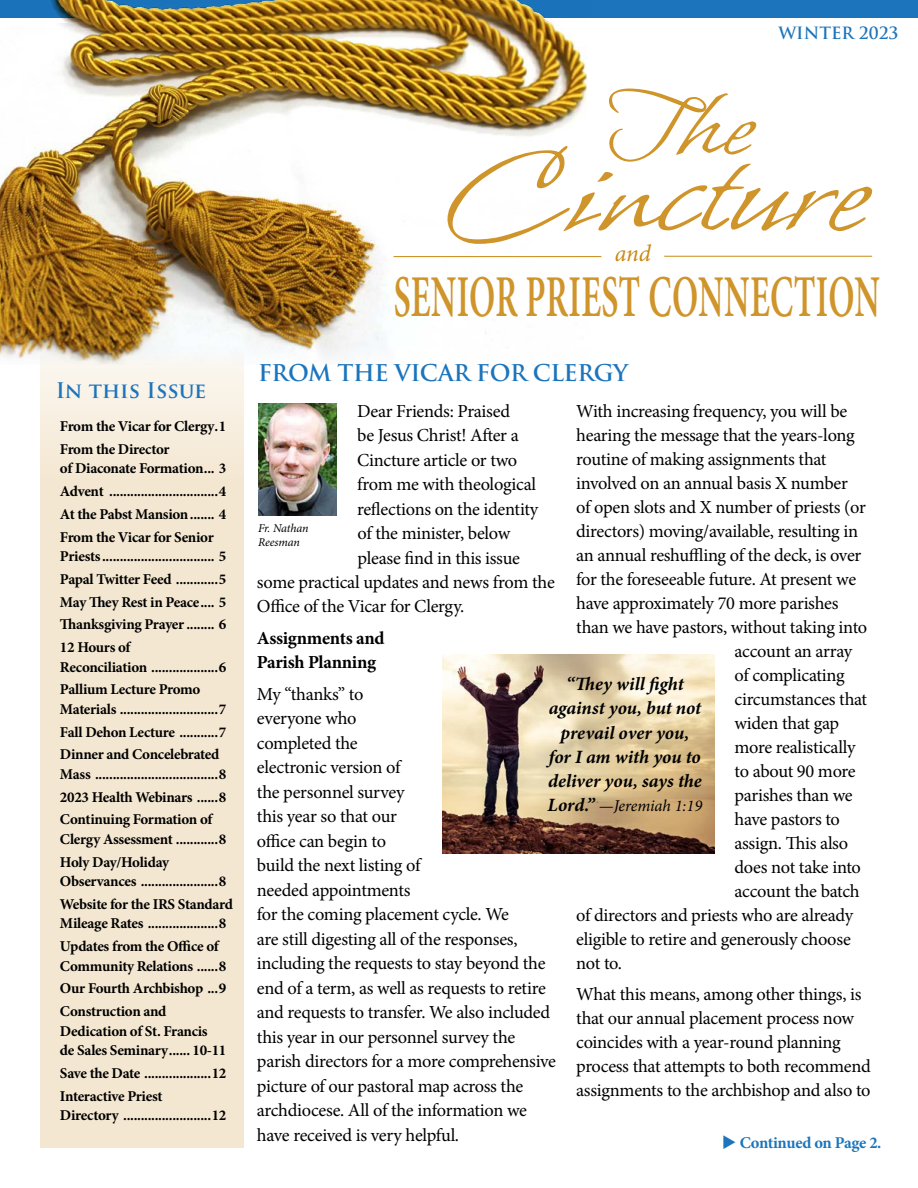
<style>
.page{position:relative;width:918px;height:1188px;background:#fff}
.page>*{position:absolute;margin:0;border:0;box-sizing:border-box;transform-origin:0 0}
.t1{font:600 59.25px "Minion Pro";letter-spacing:.01em;color:#cf942a;scale:.58 1}
.t2{font:italic 23.85px "Minion Pro";color:#c88a12}
.t3{font:700 22.5px "Trajan Pro";letter-spacing:-.02em;color:#1c75bc}
.t4{font:700 21px "Trajan Pro";color:#1c75bc}
.t5{font:italic 700 18.75px/24.2px "Minion Pro";letter-spacing:-.005em;color:#000;text-align:center}
.t6{font:18.3px/24.5px "Minion Pro";letter-spacing:-.02em;color:#000}
.t7{font:700 18.3px/24.5px "Minion Pro";letter-spacing:-.015em;color:#000}
.t8{font:italic 16.5px "Minion Pro";letter-spacing:-.01em;color:#000}
.t9{font:700 16.5px "Minion Pro";letter-spacing:-.025em;color:#1c75bc}
.t10{font:700 16.5px "Trajan Pro";color:#1c75bc}
.t11{font:700 15px/22.8px "Minion Pro";letter-spacing:-.02em;color:#000}
.t12{font:italic 12px/14.4px "Minion Pro";letter-spacing:-.01em;color:#000}
.s1{font-weight:700;font-size:18.75px}
</style>
<div class="page">
<div style="left:0;top:0;width:918px;height:17px;background:#1c75bc"></div>
<svg style="left:40px;top:364px;width:204px;height:784px;background:#f4e8d3"></svg>
<img style="left:258px;top:403px;width:79px;height:112px">
<img style="left:0;top:24px;width:591px;height:340px">
<img style="left:50px;top:0;width:494px;height:17px">
<svg style="left:448px;top:89px;width:424px;height:155px"></svg>
<hr style="left:394px;top:256px;width:207px;height:1px;background:#c88a12">
<hr style="left:664px;top:256px;width:208px;height:1px;background:#c88a12">
<img style="left:442px;top:655px;width:272px;height:198px">
<p class="t10" style="left:778px;top:23px;width:122px">WINTER 2023</p>
<p class="t4" style="left:56px;top:377px;width:152px">In this Issue</p>
<p class="t11" style="left:60px;top:415px;width:168px">From the Vicar for Clergy.1<br>From the Director</p>
<p class="t11" style="left:60px;top:457px;width:168px;text-align:justify">of Diaconate Formation... 3<br>Advent ...............................4<br>At the Pabst Mansion....... 4<br>From the Vicar for Senior</p>
<p class="t11" style="left:60px;top:545px;width:168px;text-align:justify">Priests................................ 5<br>Papal Twitter Feed ............5<br>May They Rest in Peace.... 5<br>Thanksgiving Prayer ........ 6<br>12 Hours of</p>
<p class="t11" style="left:60px;top:655px;width:168px">Reconciliation ...................6<br>Pallium Lecture Promo</p>
<p class="t11" style="left:60px;top:697px;width:168px;text-align:justify">Materials ............................7<br>Fall Dehon Lecture ...........7<br>Dinner and Concelebrated</p>
<p class="t11" style="left:60px;top:762px;width:168px;text-align:justify">Mass ...................................8<br>2023 Health Webinars ......8<br>Continuing Formation of</p>
<p class="t11" style="left:60px;top:827px;width:168px">Clergy Assessment ............8<br>Holy Day/Holiday</p>
<p class="t11" style="left:60px;top:870px;width:175px">Observances ......................8<br>Website for the IRS Standard</p>
<p class="t11" style="left:60px;top:912px;width:168px">Mileage Rates ....................8<br>Updates from the Office of</p>
<p class="t11" style="left:60px;top:954px;width:168px;text-align:justify">Community Relations ......8<br>Our Fourth Archbishop ...9<br>Construction and</p>
<p class="t11" style="left:60px;top:1021px;width:168px;line-height:19.5px">Dedication of St. Francis<br>de Sales Seminary...... 10-11</p>
<p class="t11" style="left:60px;top:1061px;width:168px">Save the Date ...................12<br>Interactive Priest</p>
<p class="t11" style="left:60px;top:1104px;width:168px">Directory .........................12</p>
<h2 class="t2" style="left:615px;top:237px;width:37px">and</h2>
<h1 class="t1" style="left:394px;top:256px;width:840px">SENIOR PRIEST CONNECTION</h1>
<p class="t3" style="left:258px;top:359px;width:372px">FROM THE VICAR FOR CLERGY</p>
<p class="t6" style="left:357px;top:399px;width:154px">Dear Friends: Praised</p>
<p class="t6" style="left:357px;top:423px;width:163px">be Jesus Christ! After a</p>
<p class="t6" style="left:357px;top:448px;width:162px">Cincture article or two</p>
<p class="t6" style="left:357px;top:472px;width:181px">from me with theological</p>
<p class="t6" style="left:357px;top:497px;width:183px">reflections on the identity</p>
<p class="t6" style="left:357px;top:521px;width:154px">of the minister, below</p>
<p class="t6" style="left:357px;top:546px;width:164px">please find in this issue</p>
<p class="t6" style="left:257px;top:570px;width:299px">some practical updates and news from the</p>
<p class="t6" style="left:257px;top:595px;width:209px">Office of the Vicar for Clergy.</p>
<p class="t7" style="left:257px;top:626px;width:129px">Assignments and<br>Parish Planning</p>
<p class="t6" style="left:257px;top:682px;width:301px">My “thanks” to<br>everyone who<br>completed the<br>electronic version of<br>the personnel survey<br>this year so that our<br>office can begin to<br>build the next listing of<br>needed appointments<br>for the coming placement cycle. We<br>are still digesting all of the responses, including the requests to stay beyond the end of a term, as well as requests to retire and requests to transfer. We also included this year in our personnel survey the parish directors for a more comprehensive picture of our pastoral map across the archdiocese. All of the information we have received is very helpful.</p>
<p class="t6" style="left:576px;top:399px;width:273px">With increasing frequency, you will be</p>
<p class="t6" style="left:576px;top:423px;width:280px">hearing the message that the years-long</p>
<p class="t6" style="left:576px;top:447px;width:252px">routine of making assignments that</p>
<p class="t6" style="left:576px;top:471px;width:273px">involved on an annual basis X number</p>
<p class="t6" style="left:576px;top:495px;width:291px">of open slots and X number of priests (or</p>
<p class="t6" style="left:576px;top:519px;width:284px">directors) moving/available, resulting in</p>
<p class="t6" style="left:576px;top:543px;width:287px">an annual reshuffling of the deck, is over</p>
<p class="t6" style="left:576px;top:567px;width:281px">for the foreseeable future. At present we</p>
<p class="t6" style="left:576px;top:591px;width:264px">have approximately 70 more parishes</p>
<p class="t6" style="left:576px;top:615px;width:293px">than we have pastors, without taking into</p>
<p class="t6" style="left:735px;top:639px;width:119px">account an array</p>
<p class="t6" style="left:735px;top:663px;width:112px">of complicating</p>
<p class="t6" style="left:735px;top:687px;width:134px">circumstances that</p>
<p class="t6" style="left:735px;top:711px;width:106px">widen that gap</p>
<p class="t6" style="left:735px;top:735px;width:123px">more realistically</p>
<p class="t6" style="left:735px;top:759px;width:123px">to about 90 more</p>
<p class="t6" style="left:735px;top:783px;width:120px">parishes than we</p>
<p class="t6" style="left:735px;top:807px;width:107px">have pastors to</p>
<p class="t6" style="left:735px;top:831px;width:115px">assign. This also</p>
<p class="t6" style="left:735px;top:855px;width:128px">does not take into</p>
<p class="t6" style="left:735px;top:879px;width:127px">account the batch</p>
<p class="t6" style="left:576px;top:903px;width:279px">of directors and priests who are already</p>
<p class="t6" style="left:576px;top:927px;width:276px">eligible to retire and generously choose</p>
<p class="t6" style="left:576px;top:951px;width:47px">not to.</p>
<p class="t6" style="left:576px;top:982px;width:296px;line-height:24px">What this means, among other things, is that our annual placement process now coincides with a year-round planning process that attempts to both recommend assignments to the archbishop and also to</p>
<p class="t12" style="left:258px;top:521px;width:52px">Fr. Nathan<br>Reesman</p>
<p class="t5" style="left:548px;top:672px;width:155px">“They will fight against you, but not prevail over you, for I am with you to deliver you, says the</p>
<p class="t8" style="left:548px;top:794px;width:156px"><span class="s1">Lord.”</span> —Jeremiah 1:19</p>
<p class="t9" style="left:722px;top:1131px;width:161px">◆ Continued on Page 2.</p>
</div>
